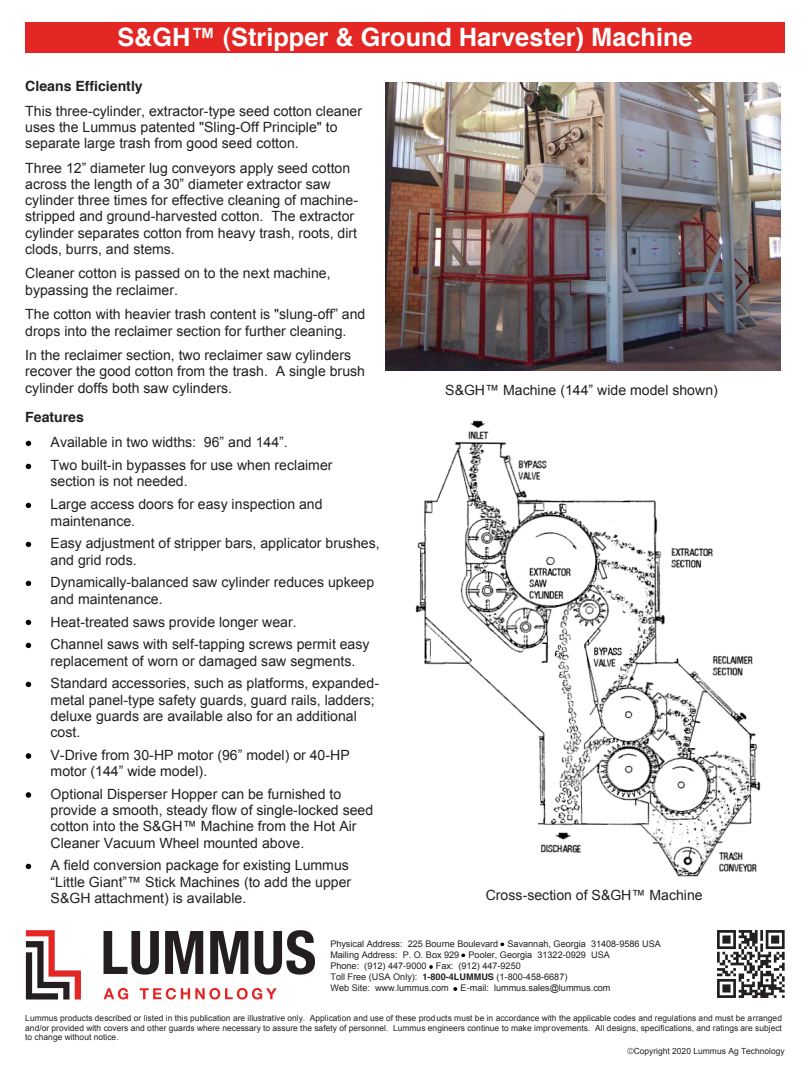
<style>
.page{position:relative;width:810px;height:1080px;background:#fff}
.page>*{position:absolute;margin:0;border:0;box-sizing:border-box;transform-origin:0 0}
.t1{font:700 25.31px "Helvetica";color:#fff}
.t2{font:14.06px/16.2px "Arial";color:#231f20}
.t3{font:700 14.06px "Helvetica";color:#231f20}
.t4{font:9.12px/11.1px "Arial";color:#231f20}
.t5{font:8.44px/9.7px "Arial";color:#231f20;text-align:justify}
.s1{font-family:"Arial"}
.s2{font-family:"Helvetica";font-weight:700}
</style>
<div class="page">
<div style="left:25px;top:22px;width:760px;height:31px;background:#e22725"></div>
<hr style="left:33px;top:52px;width:744px;height:1px;background:#ee1f23">
<svg style="left:501px;top:942px;width:4px;height:5px"></svg>
<svg style="left:462px;top:953px;width:4px;height:5px"></svg>
<svg style="left:429px;top:965px;width:4px;height:4px"></svg>
<svg style="left:454px;top:987px;width:4px;height:4px"></svg>
<svg style="left:627px;top:1047px;width:7px;height:8px"></svg>
<img style="left:25px;top:440px;width:7px;height:7px">
<img style="left:25px;top:463px;width:7px;height:7px">
<img style="left:25px;top:502px;width:7px;height:7px">
<img style="left:25px;top:541px;width:7px;height:7px">
<img style="left:25px;top:580px;width:7px;height:7px">
<img style="left:25px;top:619px;width:7px;height:7px">
<img style="left:25px;top:642px;width:7px;height:7px">
<img style="left:25px;top:681px;width:7px;height:7px">
<img style="left:25px;top:753px;width:7px;height:6px">
<img style="left:25px;top:792px;width:7px;height:6px">
<img style="left:25px;top:863px;width:7px;height:7px">
<img style="left:385px;top:82px;width:395px;height:289px">
<img style="left:415px;top:420px;width:346px;height:457px">
<img style="left:717px;top:930px;width:68px;height:68px">
<svg style="left:26px;top:930px;width:55px;height:70px"></svg>
<svg style="left:104px;top:931px;width:55px;height:44px"></svg>
<svg style="left:165px;top:931px;width:38px;height:43px"></svg>
<svg style="left:210px;top:931px;width:38px;height:43px"></svg>
<svg style="left:255px;top:930px;width:60px;height:45px"></svg>
<svg style="left:104px;top:988px;width:24px;height:12px"></svg>
<svg style="left:140px;top:988px;width:137px;height:12px"></svg>
<h1 class="t1" style="left:117px;top:17px;width:577px">S&amp;GH<span class="s1">™</span> (Stripper &amp; Ground Harvester) Machine</h1>
<p class="t3" style="left:25px;top:75px;width:119px">Cleans Efficiently</p>
<p class="t2" style="left:25px;top:103px;width:338px">This three-cylinder, extractor-type seed cotton cleaner uses the Lummus patented "Sling-Off Principle" to separate large trash from good seed cotton.</p>
<p class="t2" style="left:25px;top:160px;width:334px">Three 12” diameter lug conveyors apply seed cotton across the length of a 30” diameter extractor saw cylinder three times for effective cleaning of machine&shy;stripped and ground-harvested cotton. The extractor cylinder separates cotton from heavy trash, roots, dirt clods, burrs, and stems.</p>
<p class="t2" style="left:25px;top:265px;width:307px">Cleaner cotton is passed on to the next machine, bypassing the reclaimer.</p>
<p class="t2" style="left:25px;top:306px;width:342px">The cotton with heavier trash content is "slung-off” and drops into the reclaimer section for further cleaning.</p>
<p class="t2" style="left:25px;top:347px;width:341px">In the reclaimer section, two reclaimer saw cylinders recover the good cotton from the trash. A single brush cylinder doffs both saw cylinders.</p>
<p class="t3" style="left:25px;top:405px;width:60px">Features</p>
<p class="t2" style="left:51px;top:431px;width:283px;line-height:22.9px">Available in two widths: 96” and 144”.<br>Two built-in bypasses for use when reclaimer</p>
<p class="t2" style="left:51px;top:470px;width:274px;line-height:22.9px">section is not needed.<br>Large access doors for easy inspection and</p>
<p class="t2" style="left:51px;top:509px;width:331px;line-height:22.9px">maintenance.<br>Easy adjustment of stripper bars, applicator brushes,</p>
<p class="t2" style="left:51px;top:548px;width:325px;line-height:22.9px">and grid rods.<br>Dynamically-balanced saw cylinder reduces upkeep</p>
<p class="t2" style="left:51px;top:587px;width:321px;line-height:22.9px">and maintenance.<br>Heat-treated saws provide longer wear.<br>Channel saws with self-tapping screws permit easy</p>
<p class="t2" style="left:51px;top:649px;width:330px;line-height:22.9px">replacement of worn or damaged saw segments.<br>Standard accessories, such as platforms, expanded-</p>
<p class="t2" style="left:51px;top:692px;width:326px">metal panel-type safety guards, guard rails, ladders; deluxe guards are available also for an additional cost.</p>
<p class="t2" style="left:51px;top:747px;width:301px">V-Drive from 30-HP motor (96” model) or 40-HP motor (144” wide model).</p>
<p class="t2" style="left:51px;top:786px;width:324px">Optional Disperser Hopper can be furnished to provide a smooth, steady flow of single-locked seed cotton into the S&amp;GH™ Machine from the Hot Air Cleaner Vacuum Wheel mounted above.</p>
<p class="t2" style="left:51px;top:857px;width:302px">A field conversion package for existing Lummus “Little Giant”™ Stick Machines (to add the upper<br>S&amp;GH attachment) is available.</p>
<p class="t2" style="left:445px;top:382px;width:274px">S&amp;GH™ Machine (144” wide model shown)</p>
<p class="t2" style="left:486px;top:887px;width:219px">Cross-section of S&amp;GH™ Machine</p>
<p class="t4" style="left:330px;top:938px;width:332px">Physical Address: 225 Bourne Boulevard Savannah, Georgia 31408-9586 USA Mailing Address: P. O. Box 929 Pooler, Georgia 31322-0929 USA<br>Phone: (912) 447-9000 Fax: (912) 447-9250<br>Toll Free (USA Only): <span class="s2">1-800-4LUMMUS</span> (1-800-458-6687)<br>Web Site: www.lummus.com</p>
<p class="t4" style="left:461px;top:982px;width:151px">E-mail: lummus.sales@lummus.com</p>
<p class="t5" style="left:25px;top:1013px;width:758px">Lummus products described or listed in this publication are illustrative only. Application and use of these products must be in accordance with the applicable codes and regulations and must be arranged and/or provided with covers and other guards where necessary to assure the safety of personnel. Lummus engineers continue to make improvements. All designs, specifications, and ratings are subject to change without notice.</p>
<p class="t5" style="left:634px;top:1046px;width:152px">Copyright 2020 Lummus Ag Technology</p>
</div>
